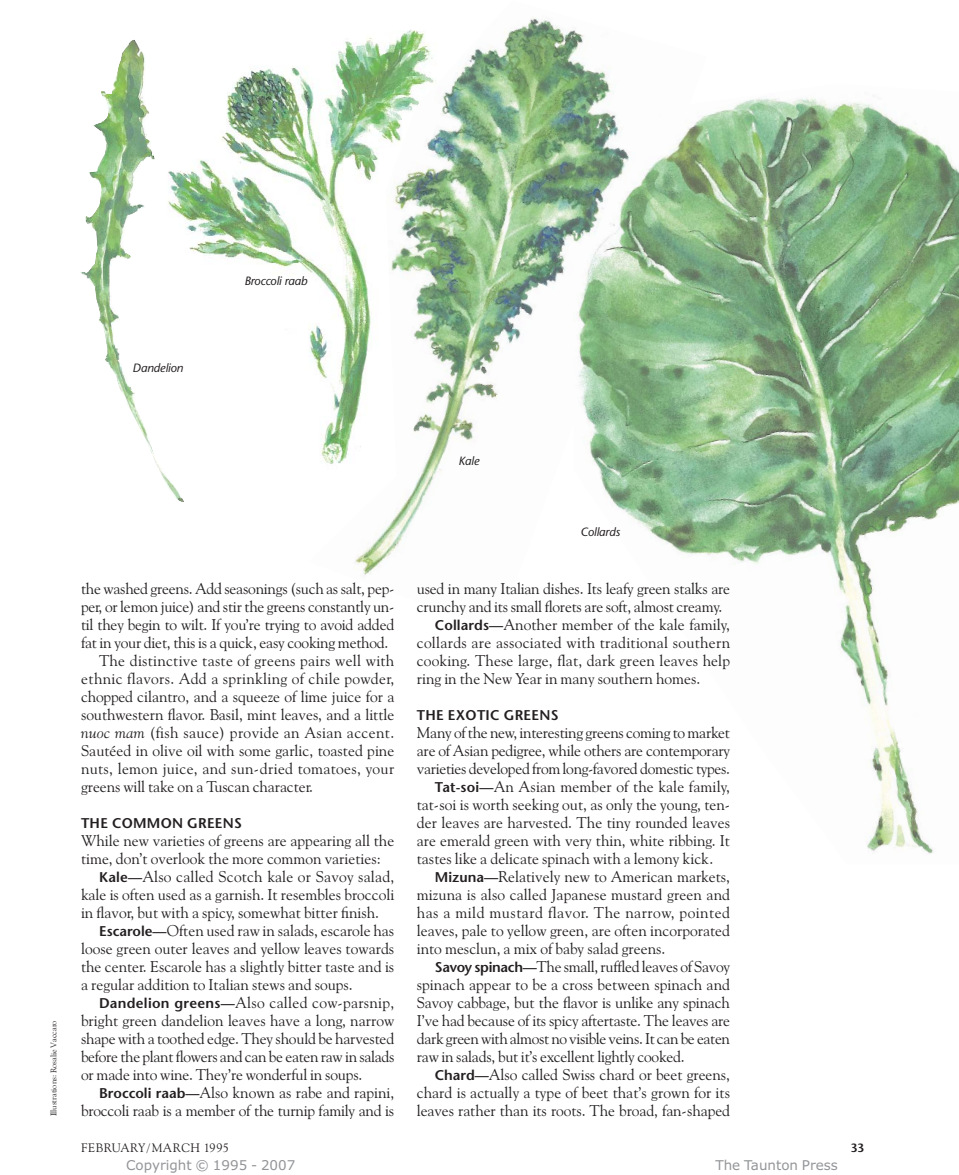
<style>
.page{position:relative;width:959px;height:1175px;background:#fff}
.page>*{position:absolute;margin:0;border:0;box-sizing:border-box;transform-origin:0 0}
.t1{font:15.6px "Goudy Old Style BT";color:#231f20}
.t2{font:15.6px "Goudy Old Style BT";letter-spacing:.02em;color:#231f20}
.t3{font:15.6px "Goudy Old Style BT";letter-spacing:-.02em;color:#231f20}
.t4{font:15.6px "Goudy Old Style BT";letter-spacing:-.025em;color:#231f20}
.t5{font:15.6px "Goudy Old Style BT";letter-spacing:.025em;color:#231f20}
.t6{font:15.6px "Goudy Old Style BT";letter-spacing:.03em;color:#231f20}
.t7{font:600 14.1px "Stone Sans";letter-spacing:.015em;color:#231f20}
.t8{font:13.5px "Verdana";color:#939598}
.t9{font:12.3px "Goudy Old Style BT";letter-spacing:.04em;color:#231f20}
.t10{font:italic 12px "Stone Sans";letter-spacing:-.01em;color:#231f20}
.t11{font:600 12px "Stone Sans";color:#231f20}
.t12{font:8.25px "Goudy Old Style BT";color:#231f20}
.s1{font-style:italic}
.s2{font-family:"Stone Sans";font-weight:600;font-size:14.1px}
</style>
<div class="page">
<img style="left:80px;top:40px;width:104px;height:462px">
<img style="left:158px;top:40px;width:149px;height:446px">
<img style="left:307px;top:18px;width:303px;height:557px">
<img style="left:573px;top:84px;width:385px;height:771px">
<p class="t10" style="left:132px;top:363px;width:52px">Dandelion</p>
<p class="t10" style="left:244px;top:276px;width:65px">Broccoli raab</p>
<p class="t10" style="left:458px;top:456px;width:22px">Kale</p>
<p class="t12" style="left:50px;top:1116px;width:97px;rotate:-90deg">Illustrations: Rosalie Vaccaro</p>
<p class="t1" style="left:81px;top:581px;width:315px">the washed greens. Add seasonings (such as salt, pep-</p>
<p class="t1" style="left:81px;top:599px;width:315px">per, or lemon juice) and stir the greens constantly un-</p>
<p class="t1" style="left:81px;top:617px;width:315px">til they begin to wilt. If you’re trying to avoid added</p>
<p class="t1" style="left:81px;top:635px;width:309px">fat in your diet, this is a quick, easy cooking method.</p>
<p class="t1" style="left:99px;top:653px;width:297px">The distinctive taste of greens pairs well with</p>
<p class="t2" style="left:81px;top:671px;width:315px">ethnic flavors. Add a sprinkling of chile powder,</p>
<p class="t1" style="left:81px;top:689px;width:315px">chopped cilantro, and a squeeze of lime juice for a</p>
<p class="t1" style="left:81px;top:707px;width:315px">southwestern flavor. Basil, mint leaves, and a little</p>
<p class="t5" style="left:81px;top:725px;width:315px"><span class="s1">nuoc mam</span> (fish sauce) provide an Asian accent.</p>
<p class="t1" style="left:81px;top:743px;width:315px">Sautéed in olive oil with some garlic, toasted pine</p>
<p class="t2" style="left:81px;top:761px;width:315px">nuts, lemon juice, and sun-dried tomatoes, your</p>
<p class="t1" style="left:81px;top:779px;width:234px">greens will take on a Tuscan character.</p>
<p class="t7" style="left:81px;top:818px;width:162px">THE COMMON GREENS</p>
<p class="t1" style="left:81px;top:833px;width:315px">While new varieties of greens are appearing all the</p>
<p class="t1" style="left:81px;top:851px;width:301px">time, don’t overlook the more common varieties:</p>
<p class="t1" style="left:99px;top:869px;width:297px"><span class="s2">Kale—</span>Also called Scotch kale or Savoy salad,</p>
<p class="t1" style="left:81px;top:887px;width:315px">kale is often used as a garnish. It resembles broccoli</p>
<p class="t1" style="left:81px;top:905px;width:299px">in flavor, but with a spicy, somewhat bitter finish.</p>
<p class="t1" style="left:99px;top:923px;width:297px"><span class="s2">Escarole—</span>Often used raw in salads, escarole has</p>
<p class="t1" style="left:81px;top:941px;width:315px">loose green outer leaves and yellow leaves towards</p>
<p class="t1" style="left:81px;top:959px;width:315px">the center. Escarole has a slightly bitter taste and is</p>
<p class="t1" style="left:81px;top:977px;width:273px">a regular addition to Italian stews and soups.</p>
<p class="t2" style="left:99px;top:995px;width:297px"><span class="s2">Dandelion greens—</span>Also called cow-parsnip,</p>
<p class="t1" style="left:81px;top:1013px;width:315px">bright green dandelion leaves have a long, narrow</p>
<p class="t1" style="left:81px;top:1031px;width:315px">shape with a toothed edge. They should be harvested</p>
<p class="t3" style="left:81px;top:1049px;width:315px">before the plant flowers and can be eaten raw in salads</p>
<p class="t1" style="left:81px;top:1067px;width:283px">or made into wine. They’re wonderful in soups.</p>
<p class="t1" style="left:99px;top:1085px;width:297px"><span class="s2">Broccoli raab—</span>Also known as rabe and rapini,</p>
<p class="t1" style="left:81px;top:1103px;width:315px">broccoli raab is a member of the turnip family and is</p>
<p class="t10" style="left:580px;top:526px;width:41px">Collards</p>
<p class="t1" style="left:417px;top:581px;width:315px">used in many Italian dishes. Its leafy green stalks are</p>
<p class="t1" style="left:417px;top:599px;width:307px">crunchy and its small florets are soft, almost creamy.</p>
<p class="t1" style="left:435px;top:617px;width:297px"><span class="s2">Collards—</span>Another member of the kale family,</p>
<p class="t2" style="left:417px;top:635px;width:315px">collards are associated with traditional southern</p>
<p class="t1" style="left:417px;top:653px;width:315px">cooking. These large, flat, dark green leaves help</p>
<p class="t1" style="left:417px;top:671px;width:285px">ring in the New Year in many southern homes.</p>
<p class="t7" style="left:417px;top:710px;width:143px">THE EXOTIC GREENS</p>
<p class="t1" style="left:417px;top:725px;width:315px">Many of the new, interesting greens coming to market</p>
<p class="t1" style="left:417px;top:743px;width:315px">are of Asian pedigree, while others are contemporary</p>
<p class="t3" style="left:417px;top:761px;width:315px">varieties developed from long-favored domestic types.</p>
<p class="t1" style="left:435px;top:779px;width:297px"><span class="s2">Tat-soi—</span>An Asian member of the kale family,</p>
<p class="t1" style="left:417px;top:797px;width:315px">tat-soi is worth seeking out, as only the young, ten-</p>
<p class="t1" style="left:417px;top:815px;width:315px">der leaves are harvested. The tiny rounded leaves</p>
<p class="t1" style="left:417px;top:833px;width:315px">are emerald green with very thin, white ribbing. It</p>
<p class="t1" style="left:417px;top:851px;width:298px">tastes like a delicate spinach with a lemony kick.</p>
<p class="t1" style="left:435px;top:869px;width:297px"><span class="s2">Mizuna—</span>Relatively new to American markets,</p>
<p class="t1" style="left:417px;top:887px;width:315px">mizuna is also called Japanese mustard green and</p>
<p class="t6" style="left:417px;top:905px;width:315px">has a mild mustard flavor. The narrow, pointed</p>
<p class="t1" style="left:417px;top:923px;width:315px">leaves, pale to yellow green, are often incorporated</p>
<p class="t1" style="left:417px;top:941px;width:250px">into mesclun, a mix of baby salad greens.</p>
<p class="t3" style="left:435px;top:959px;width:297px"><span class="s2">Savoy spinach—</span>The small, ruffled leaves of Savoy</p>
<p class="t1" style="left:417px;top:977px;width:315px">spinach appear to be a cross between spinach and</p>
<p class="t1" style="left:417px;top:995px;width:315px">Savoy cabbage, but the flavor is unlike any spinach</p>
<p class="t1" style="left:417px;top:1013px;width:315px">I’ve had because of its spicy aftertaste. The leaves are</p>
<p class="t4" style="left:417px;top:1031px;width:315px">dark green with almost no visible veins. It can be eaten</p>
<p class="t1" style="left:417px;top:1049px;width:269px">raw in salads, but it’s excellent lightly cooked.</p>
<p class="t1" style="left:435px;top:1067px;width:297px"><span class="s2">Chard—</span>Also called Swiss chard or beet greens,</p>
<p class="t1" style="left:417px;top:1085px;width:315px">chard is actually a type of beet that’s grown for its</p>
<p class="t1" style="left:417px;top:1103px;width:315px">leaves rather than its roots. The broad, fan-shaped</p>
<p class="t9" style="left:81px;top:1142px;width:149px">FEBRUARY/MARCH 1995</p>
<p class="t11" style="left:850px;top:1143px;width:15px">33</p>
<p class="t8" style="left:126px;top:1160px;width:171px">Copyright © 1995 - 2007</p>
<p class="t8" style="left:715px;top:1160px;width:124px">The Taunton Press</p>
</div>
